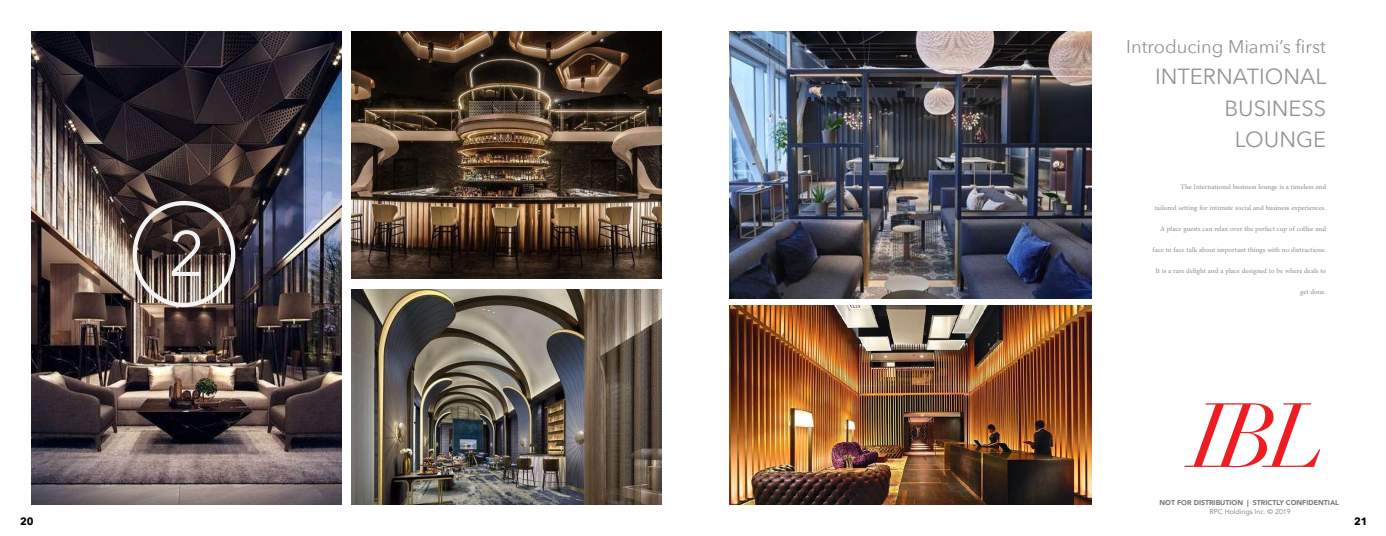
<style>
.page{position:relative;width:1386px;height:536px;background:#fff}
.page>*{position:absolute;margin:0;border:0;box-sizing:border-box;transform-origin:0 0}
.t1{font:italic 89.25px "Didot";color:#ed1d24}
.t2{font:63px "Avenir Next";color:#f3f3f3}
.t3{font:21.88px/31.5px "Avenir Next";color:#949494;text-align:right}
.t4{font:18.38px "Avenir Next";color:#949494}
.t5{font:700 10.5px "Avenir Next";color:#000}
.t6{font:9.62px/21px "Adobe Arabic";color:#949494;text-align:right}
.t7{font:900 7px "Avenir";color:#7f7a75}
.t8{font:7px "Avenir";color:#7f7a75}
</style>
<div class="page">
<img style="left:352px;top:289px;width:310px;height:215px">
<img style="left:352px;top:32px;width:310px;height:246px">
<img style="left:32px;top:32px;width:309px;height:472px">
<img style="left:729px;top:32px;width:363px;height:266px">
<img style="left:729px;top:306px;width:363px;height:198px">
<div style="left:133px;top:201px;width:102px;height:106px;border:4px solid #f3f3f3;border-radius:50%"></div>
<h2 class="t2" style="left:169px;top:201px;width:38px">2</h2>
<h3 class="t4" style="left:1126px;top:31px;width:201px">Introducing Miami’s first</h3>
<h3 class="t3" style="left:1155px;top:60px;width:173px">INTERNATIONAL<br>BUSINESS<br>LOUNGE</h3>
<p class="t6" style="left:1153px;top:175px;width:175px">The International business lounge is a timeless and<br>tailored setting for intimate social and business experiences.<br>A place guests can relax over the perfect cup of coffee and face to face talk about important things with no distractions.<br>It is a rare delight and a place designed to be where deals to get done.</p>
<h1 class="t1" style="left:1192px;top:381px;width:136px">IBL</h1>
<p class="t7" style="left:1159px;top:496px;width:181px">NOT FOR DISTRIBUTION | STRICTLY CONFIDENTIAL</p>
<p class="t8" style="left:1210px;top:507px;width:83px">RPC Holdings Inc. © 2019</p>
<p class="t5" style="left:20px;top:512px;width:15px">20</p>
<p class="t5" style="left:1354px;top:512px;width:15px">21</p>
</div>
